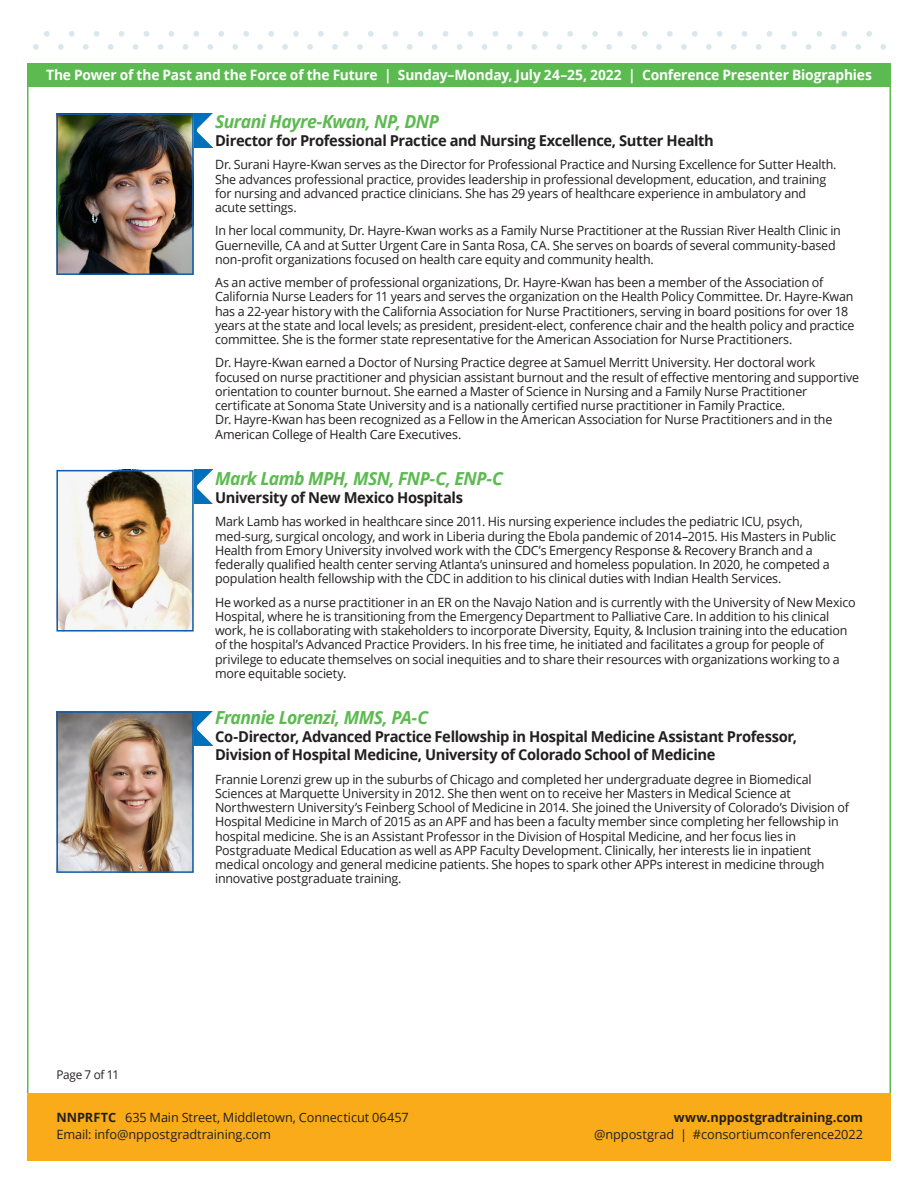
<style>
.page{position:relative;width:918px;height:1188px;background:#fff}
.page>*{position:absolute;margin:0;border:0;box-sizing:border-box;transform-origin:0 0}
.t1{font:italic 700 18px "Open Sans";letter-spacing:-.03em;color:#5cbb50}
.t2{font:700 15px/18px "Open Sans";letter-spacing:-.025em;color:#231f20}
.t3{font:700 14.25px "Open Sans";letter-spacing:-.01em;color:#fff}
.t4{font:12.75px/14.2px "Open Sans";letter-spacing:-.015em;color:#231f20}
.t5{font:12px "Open Sans";letter-spacing:-.025em;color:#231f20}
.s1{font-weight:700}
</style>
<div class="page">
<svg style="left:44px;top:31px;width:6px;height:6px"></svg>
<svg style="left:69px;top:31px;width:6px;height:6px"></svg>
<svg style="left:94px;top:31px;width:5px;height:6px"></svg>
<svg style="left:119px;top:31px;width:5px;height:6px"></svg>
<svg style="left:144px;top:31px;width:5px;height:6px"></svg>
<svg style="left:169px;top:31px;width:5px;height:6px"></svg>
<svg style="left:193px;top:31px;width:6px;height:6px"></svg>
<svg style="left:218px;top:31px;width:6px;height:6px"></svg>
<svg style="left:243px;top:31px;width:6px;height:6px"></svg>
<svg style="left:268px;top:31px;width:6px;height:6px"></svg>
<svg style="left:293px;top:31px;width:6px;height:6px"></svg>
<svg style="left:318px;top:31px;width:6px;height:6px"></svg>
<svg style="left:343px;top:31px;width:6px;height:6px"></svg>
<svg style="left:368px;top:31px;width:6px;height:6px"></svg>
<svg style="left:393px;top:31px;width:6px;height:6px"></svg>
<svg style="left:418px;top:31px;width:5px;height:6px"></svg>
<svg style="left:443px;top:31px;width:5px;height:6px"></svg>
<svg style="left:468px;top:31px;width:5px;height:6px"></svg>
<svg style="left:493px;top:31px;width:5px;height:6px"></svg>
<svg style="left:517px;top:31px;width:6px;height:6px"></svg>
<svg style="left:542px;top:31px;width:6px;height:6px"></svg>
<svg style="left:567px;top:31px;width:6px;height:6px"></svg>
<svg style="left:592px;top:31px;width:6px;height:6px"></svg>
<svg style="left:617px;top:31px;width:6px;height:6px"></svg>
<svg style="left:642px;top:31px;width:6px;height:6px"></svg>
<svg style="left:667px;top:31px;width:6px;height:6px"></svg>
<svg style="left:692px;top:31px;width:6px;height:6px"></svg>
<svg style="left:717px;top:31px;width:6px;height:6px"></svg>
<svg style="left:742px;top:31px;width:5px;height:6px"></svg>
<svg style="left:767px;top:31px;width:5px;height:6px"></svg>
<svg style="left:792px;top:31px;width:5px;height:6px"></svg>
<svg style="left:817px;top:31px;width:5px;height:6px"></svg>
<svg style="left:841px;top:31px;width:6px;height:6px"></svg>
<svg style="left:866px;top:31px;width:6px;height:6px"></svg>
<svg style="left:33px;top:44px;width:6px;height:6px"></svg>
<svg style="left:58px;top:44px;width:6px;height:6px"></svg>
<svg style="left:83px;top:44px;width:6px;height:6px"></svg>
<svg style="left:108px;top:44px;width:6px;height:6px"></svg>
<svg style="left:133px;top:44px;width:5px;height:6px"></svg>
<svg style="left:158px;top:44px;width:5px;height:6px"></svg>
<svg style="left:183px;top:44px;width:5px;height:6px"></svg>
<svg style="left:207px;top:44px;width:6px;height:6px"></svg>
<svg style="left:232px;top:44px;width:6px;height:6px"></svg>
<svg style="left:257px;top:44px;width:6px;height:6px"></svg>
<svg style="left:282px;top:44px;width:6px;height:6px"></svg>
<svg style="left:307px;top:44px;width:6px;height:6px"></svg>
<svg style="left:332px;top:44px;width:6px;height:6px"></svg>
<svg style="left:357px;top:44px;width:6px;height:6px"></svg>
<svg style="left:382px;top:44px;width:6px;height:6px"></svg>
<svg style="left:407px;top:44px;width:6px;height:6px"></svg>
<svg style="left:432px;top:44px;width:6px;height:6px"></svg>
<svg style="left:457px;top:44px;width:5px;height:6px"></svg>
<svg style="left:482px;top:44px;width:5px;height:6px"></svg>
<svg style="left:507px;top:44px;width:5px;height:6px"></svg>
<svg style="left:531px;top:44px;width:6px;height:6px"></svg>
<svg style="left:556px;top:44px;width:6px;height:6px"></svg>
<svg style="left:581px;top:44px;width:6px;height:6px"></svg>
<svg style="left:606px;top:44px;width:6px;height:6px"></svg>
<svg style="left:631px;top:44px;width:6px;height:6px"></svg>
<svg style="left:656px;top:44px;width:6px;height:6px"></svg>
<svg style="left:681px;top:44px;width:6px;height:6px"></svg>
<svg style="left:706px;top:44px;width:6px;height:6px"></svg>
<svg style="left:731px;top:44px;width:6px;height:6px"></svg>
<svg style="left:756px;top:44px;width:6px;height:6px"></svg>
<svg style="left:781px;top:44px;width:5px;height:6px"></svg>
<svg style="left:806px;top:44px;width:5px;height:6px"></svg>
<svg style="left:831px;top:44px;width:5px;height:6px"></svg>
<svg style="left:855px;top:44px;width:6px;height:6px"></svg>
<svg style="left:880px;top:44px;width:6px;height:6px"></svg>
<div style="left:27px;top:63px;width:864px;height:24px;background:#5cbb50"></div>
<div style="left:27px;top:1094px;width:864px;height:67px;background:#faab1a"></div>
<svg style="left:194px;top:113px;width:19px;height:34px"></svg>
<img style="left:59px;top:116px;width:132px;height:156px">
<div style="left:56px;top:113px;width:138px;height:162px;border:2px solid #115eab"></div>
<svg style="left:194px;top:470px;width:19px;height:34px"></svg>
<img style="left:59px;top:473px;width:132px;height:156px">
<div style="left:56px;top:470px;width:138px;height:162px;border:2px solid #115eab"></div>
<svg style="left:194px;top:711px;width:19px;height:34px"></svg>
<img style="left:59px;top:714px;width:132px;height:156px">
<div style="left:56px;top:711px;width:138px;height:162px;border:2px solid #115eab"></div>
<p class="t3" style="left:46px;top:65px;width:827px">The Power of the Past and the Force of the Future | Sunday–Monday, July 24–25, 2022 | Conference Presenter Biographies</p>
<p class="t1" style="left:215px;top:109px;width:225px">Surani Hayre-Kwan, NP, DNP</p>
<p class="t2" style="left:215px;top:131px;width:500px">Director for Professional Practice and Nursing Excellence, Sutter Health</p>
<p class="t4" style="left:215px;top:157px;width:623px">Dr. Surani Hayre-Kwan serves as the Director for Professional Practice and Nursing Excellence for Sutter Health.<br>She advances professional practice, provides leadership in professional development, education, and training for nursing and advanced practice clinicians. She has 29 years of healthcare experience in ambulatory and acute settings.</p>
<p class="t4" style="left:215px;top:223px;width:627px">In her local community, Dr. Hayre-Kwan works as a Family Nurse Practitioner at the Russian River Health Clinic in<br>Guerneville, CA and at Sutter Urgent Care in Santa Rosa, CA. She serves on boards of several community-based non-profit organizations focused on health care equity and community health.</p>
<p class="t4" style="left:215px;top:275px;width:641px">As an active member of professional organizations, Dr. Hayre-Kwan has been a member of the Association of California Nurse Leaders for 11 years and serves the organization on the Health Policy Committee. Dr. Hayre-Kwan has a 22-year history with the California Association for Nurse Practitioners, serving in board positions for over 18 years at the state and local levels; as president, president-elect, conference chair and the health policy and practice committee. She is the former state representative for the American Association for Nurse Practitioners.</p>
<p class="t4" style="left:215px;top:355px;width:646px">Dr. Hayre-Kwan earned a Doctor of Nursing Practice degree at Samuel Merritt University. Her doctoral work focused on nurse practitioner and physician assistant burnout and the result of effective mentoring and supportive orientation to counter burnout. She earned a Master of Science in Nursing and a Family Nurse Practitioner certificate at Sonoma State University and is a nationally certified nurse practitioner in Family Practice.<br>Dr. Hayre-Kwan has been recognized as a Fellow in the American Association for Nurse Practitioners and in the American College of Health Care Executives.</p>
<p class="t1" style="left:215px;top:466px;width:289px">Mark Lamb MPH, MSN, FNP-C, ENP-C</p>
<p class="t2" style="left:215px;top:488px;width:249px">University of New Mexico Hospitals</p>
<p class="t4" style="left:215px;top:514px;width:623px">Mark Lamb has worked in healthcare since 2011. His nursing experience includes the pediatric ICU, psych, med-surg, surgical oncology, and work in Liberia during the Ebola pandemic of 2014–2015. His Masters in Public Health from Emory University involved work with the CDC’s Emergency Response &amp; Recovery Branch and a federally qualified health center serving Atlanta’s uninsured and homeless population. In 2020, he competed a population health fellowship with the CDC in addition to his clinical duties with Indian Health Services.</p>
<p class="t4" style="left:215px;top:594px;width:642px">He worked as a nurse practitioner in an ER on the Navajo Nation and is currently with the University of New Mexico Hospital, where he is transitioning from the Emergency Department to Palliative Care. In addition to his clinical work, he is collaborating with stakeholders to incorporate Diversity, Equity, &amp; Inclusion training into the education of the hospital’s Advanced Practice Providers. In his free time, he initiated and facilitates a group for people of privilege to educate themselves on social inequities and to share their resources with organizations working to a more equitable society.</p>
<p class="t1" style="left:215px;top:705px;width:215px">Frannie Lorenzi, MMS, PA-C</p>
<p class="t2" style="left:215px;top:728px;width:584px">Co-Director, Advanced Practice Fellowship in Hospital Medicine Assistant Professor,<br>Division of Hospital Medicine, University of Colorado School of Medicine</p>
<p class="t4" style="left:215px;top:771px;width:635px">Frannie Lorenzi grew up in the suburbs of Chicago and completed her undergraduate degree in Biomedical Sciences at Marquette University in 2012. She then went on to receive her Masters in Medical Science at Northwestern University’s Feinberg School of Medicine in 2014. She joined the University of Colorado’s Division of Hospital Medicine in March of 2015 as an APF and has been a faculty member since completing her fellowship in hospital medicine. She is an Assistant Professor in the Division of Hospital Medicine, and her focus lies in Postgraduate Medical Education as well as APP Faculty Development. Clinically, her interests lie in inpatient medical oncology and general medicine patients. She hopes to spark other APPs interest in medicine through innovative postgraduate training.</p>
<p class="t5" style="left:56px;top:1066px;width:64px">Page 7 of 11</p>
<p class="t4" style="left:56px;top:1109px;width:354px;line-height:16.5px"><span class="s1">NNPRFTC</span> 635 Main Street, Middletown, Connecticut 06457<br>Email: info@nppostgradtraining.com</p>
<p class="t4" style="left:594px;top:1109px;width:270px;line-height:16.5px;text-align:right"><span class="s1">www.nppostgradtraining.com </span>@nppostgrad | #consortiumconference2022</p>
</div>
